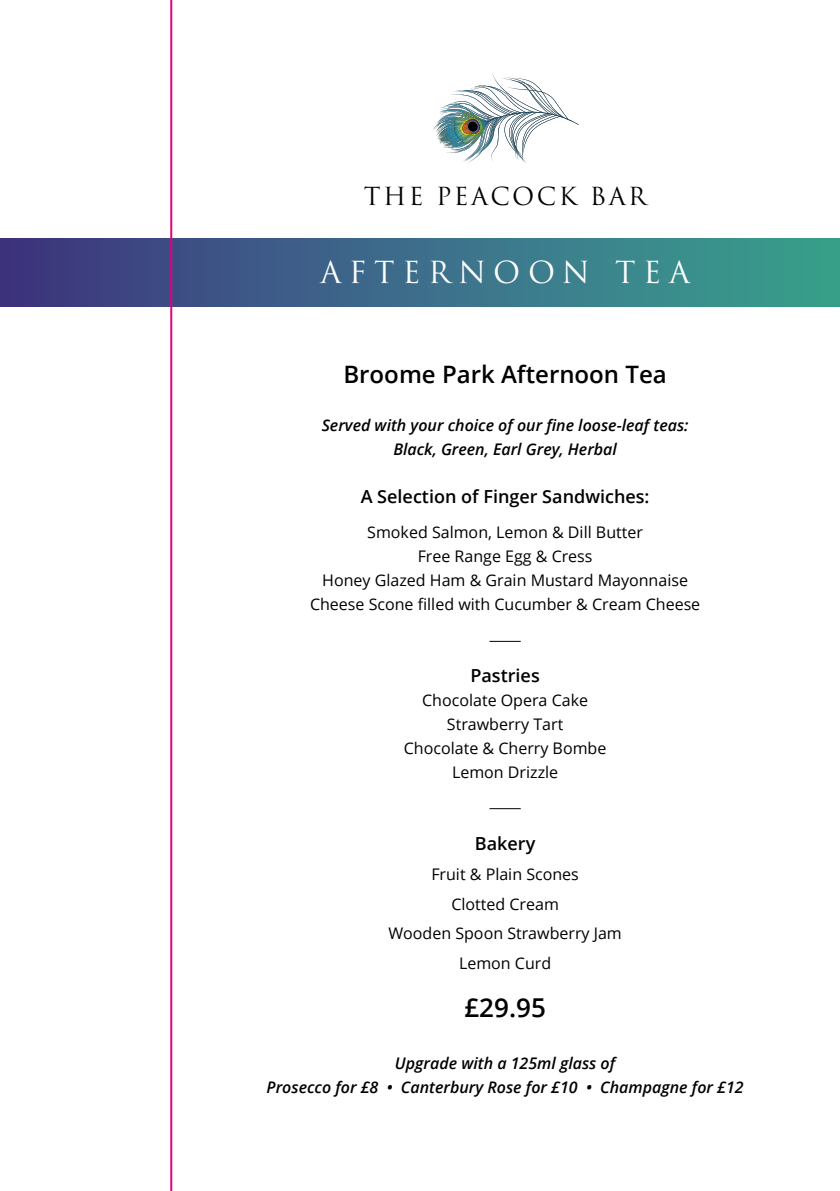
<style>
.page{position:relative;width:840px;height:1191px;background:#fff}
.page>*{position:absolute;margin:0;border:0;box-sizing:border-box;transform-origin:0 0}
.t1{font:29.6px "Trajan Pro";letter-spacing:.26em;color:#fff}
.t2{font:600 26px "Open Sans";color:#000}
.t3{font:24.2px "Trajan Pro";letter-spacing:.1em;color:#000}
.t4{font:600 24px "Open Sans";color:#000}
.t5{font:600 18px "Open Sans";color:#000}
.t6{font:16px/24px "Open Sans";color:#000;text-align:center}
.t7{font:italic 600 16px/24px "Open Sans";color:#000;text-align:center}
</style>
<div class="page">
<div style="left:0;top:238px;width:839px;height:69px;background:linear-gradient(to right,#3f3581,#39a38f)"></div>
<hr style="left:170px;top:0;width:2px;height:1191px;background:#e6007d">
<svg style="left:433px;top:73px;width:145px;height:91px"></svg>
<hr style="left:489px;top:808px;width:31px;height:1px;background:#000">
<hr style="left:489px;top:641px;width:31px;height:1px;background:#000">
<h3 class="t3" style="left:363px;top:181px;width:284px">THE PEACOCK BAR</h3>
<h1 class="t1" style="left:320px;top:253px;width:370px">AFTERNOON TEA</h1>
<h3 class="t4" style="left:343px;top:357px;width:325px">Broome Park Afternoon Tea</h3>
<p class="t7" style="left:321px;top:412px;width:368px">Served with your choice of our fine loose-leaf teas:<br>Black, Green, Earl Grey, Herbal</p>
<p class="t5" style="left:360px;top:484px;width:290px">A Selection of Finger Sandwiches:</p>
<p class="t6" style="left:310px;top:520px;width:391px">Smoked Salmon, Lemon &amp; Dill Butter<br>Free Range Egg &amp; Cress<br>Honey Glazed Ham &amp; Grain Mustard Mayonnaise Cheese Scone filled with Cucumber &amp; Cream Cheese</p>
<p class="t5" style="left:470px;top:663px;width:71px">Pastries</p>
<p class="t6" style="left:403px;top:688px;width:204px">Chocolate Opera Cake<br>Strawberry Tart<br>Chocolate &amp; Cherry Bombe<br>Lemon Drizzle</p>
<p class="t5" style="left:474px;top:831px;width:62px">Bakery</p>
<p class="t6" style="left:388px;top:859px;width:235px;line-height:29.6px">Fruit &amp; Plain Scones<br>Clotted Cream<br>Wooden Spoon Strawberry Jam<br>Lemon Curd</p>
<h2 class="t2" style="left:464px;top:989px;width:83px">£29.95</h2>
<p class="t7" style="left:266px;top:1050px;width:478px">Upgrade with a 125ml glass of<br>Prosecco for £8 • Canterbury Rose for £10 • Champagne for £12</p>
</div>
